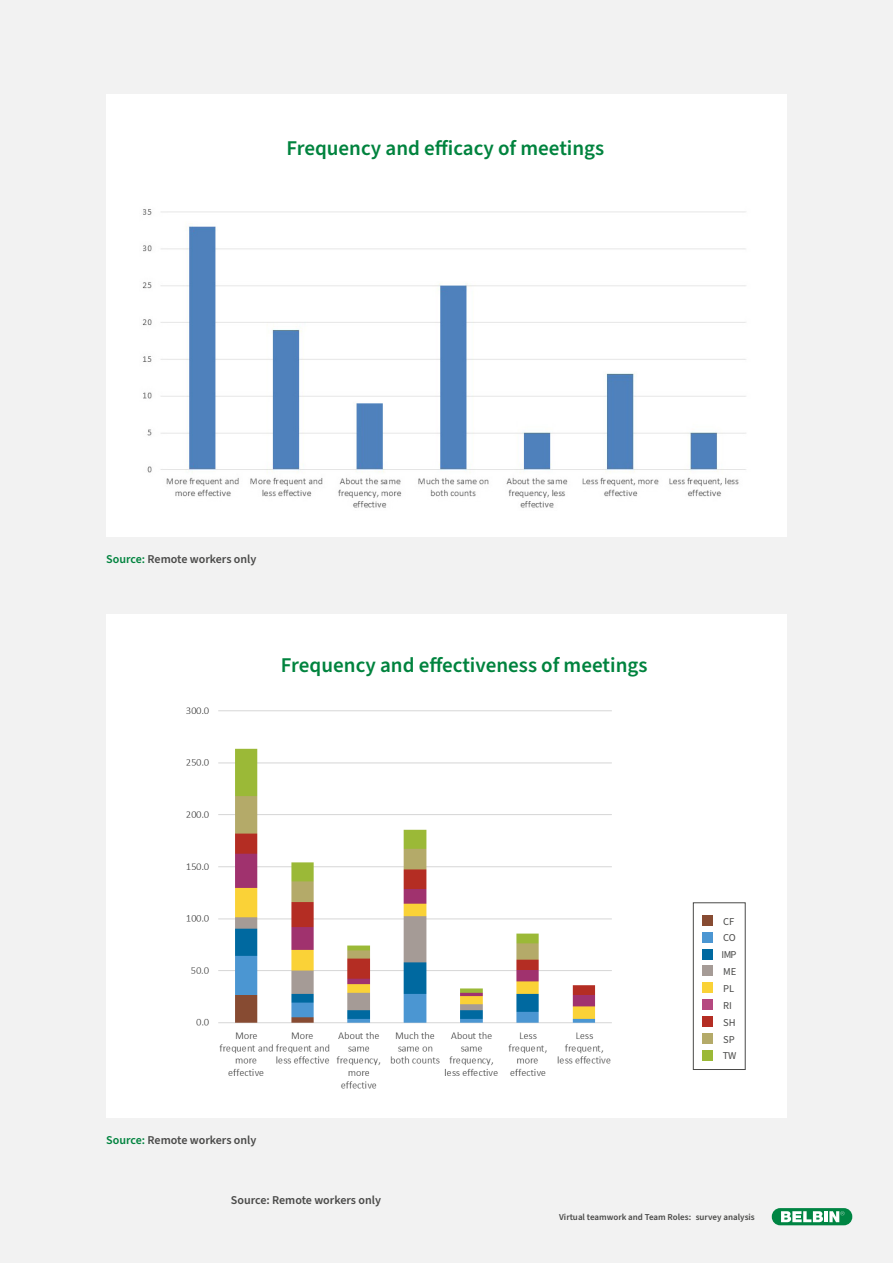
<style>
.page{position:relative;width:893px;height:1263px;background:#fff}
.page>*{position:absolute;margin:0;border:0;box-sizing:border-box;transform-origin:0 0}
.t1{font:600 21px "Source Sans Pro";color:#00833e}
.t2{font:600 12px "Source Sans Pro";color:#4a4a49}
.t3{font:10.5px/16.8px "Source Sans Pro";color:#4a4a49}
.t4{font:600 9px "Source Sans Pro";color:#4a4a49}
.s1{color:#00833e}
</style>
<div class="page">
<div style="left:1px;top:0;width:892px;height:1263px;background:#f2f2f2"></div>
<div style="left:772px;top:1208px;width:80px;height:17px;background:#008543;border-radius:8px"></div>
<svg style="left:781px;top:1211px;width:42px;height:11px"></svg>
<hr style="left:824px;top:1211px;width:4px;height:11px;background:#fff">
<svg style="left:829px;top:1211px;width:15px;height:11px"></svg>
<div style="left:106px;top:94px;width:681px;height:443px;background:#fff"></div>
<div style="left:106px;top:614px;width:681px;height:504px;background:#fff"></div>
<img style="left:142px;top:209px;width:604px;height:299px">
<img style="left:186px;top:707px;width:426px;height:382px">
<div style="left:702px;top:915px;width:11px;height:11px;background:#874b32"></div>
<div style="left:702px;top:932px;width:11px;height:10px;background:#4b96d2"></div>
<div style="left:702px;top:949px;width:11px;height:10px;background:#0069a0"></div>
<div style="left:702px;top:965px;width:11px;height:11px;background:#a59b96"></div>
<div style="left:702px;top:982px;width:11px;height:11px;background:#fad237"></div>
<div style="left:702px;top:999px;width:11px;height:11px;background:#b54880"></div>
<div style="left:702px;top:1016px;width:11px;height:11px;background:#b42d23"></div>
<div style="left:702px;top:1033px;width:11px;height:10px;background:#b4aa69"></div>
<div style="left:702px;top:1050px;width:11px;height:10px;background:#9bb937"></div>
<div style="left:693px;top:902px;width:52px;height:168px;border:1px solid #4a4a49"></div>
<h1 class="t1" style="left:286px;top:134px;width:319px">Frequency and efficacy of meetings</h1>
<p class="t2" style="left:106px;top:551px;width:152px"><span class="s1">Source:</span> Remote workers only</p>
<h1 class="t1" style="left:281px;top:651px;width:368px">Frequency and effectiveness of meetings</h1>
<p class="t2" style="left:106px;top:1131px;width:152px"><span class="s1">Source:</span> Remote workers only</p>
<p class="t2" style="left:231px;top:1192px;width:152px">Source: Remote workers only</p>
<p class="t3" style="left:722px;top:913px;width:16px">CF<br>CO<br>IMP<br>ME<br>PL<br>RI<br>SH<br>SP<br>TW</p>
<p class="t4" style="left:559px;top:1211px;width:197px">Virtual teamwork and Team Roles: survey analysis</p>
</div>
